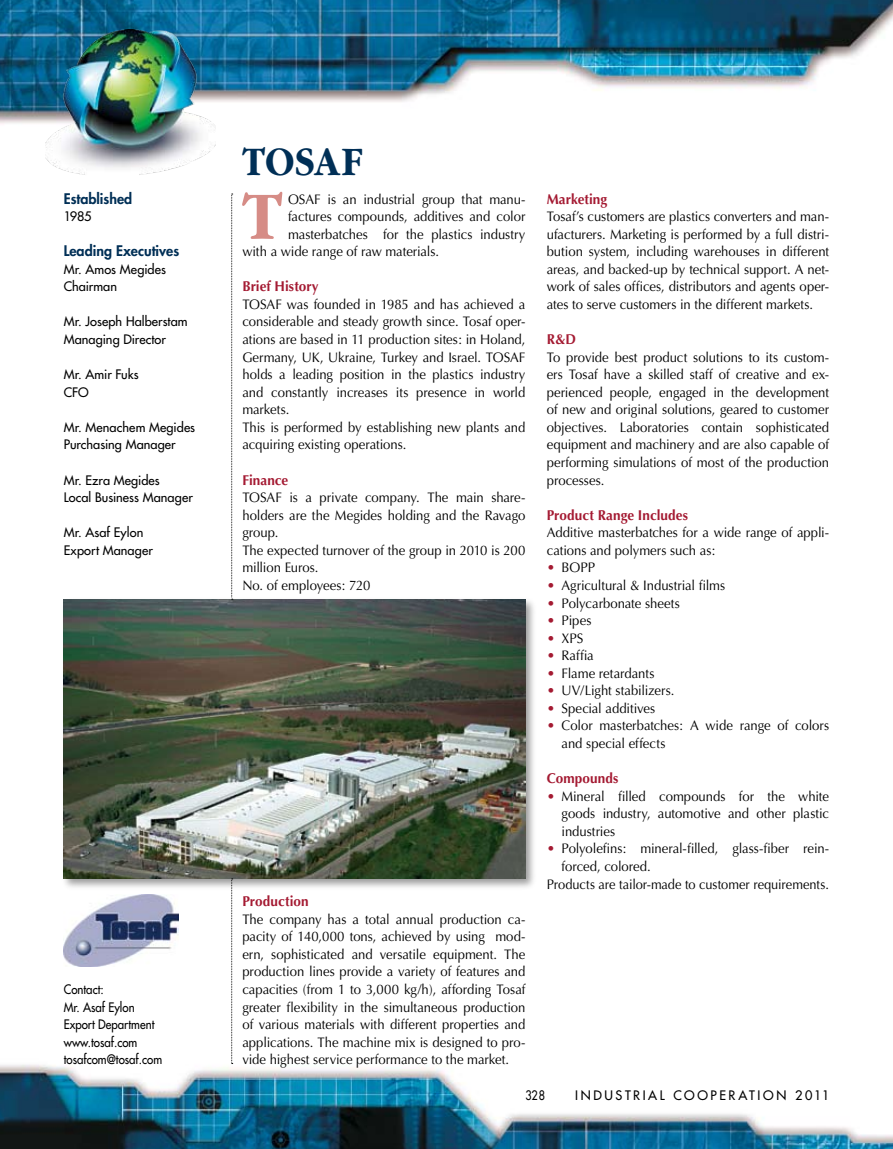
<style>
.page{position:relative;width:893px;height:1149px;background:#fff}
.page>*{position:absolute;margin:0;border:0;box-sizing:border-box;transform-origin:0 0}
.t1{font:700 70.2px "Garamond";color:#d68c86;scale:.95 1}
.t2{font:700 42px "Garamond";letter-spacing:.015em;color:#002f56;scale:.9 1}
.t3{font:700 14.25px "Optima";letter-spacing:.005em;color:#a41a32;scale:.95 1}
.t4{font:800 14.25px "Futura";color:#002f56}
.t5{font:13.8px/17.5px "Optima";letter-spacing:-.005em;color:#000;text-align:justify;scale:.95 1}
.t6{font:13.8px "Optima";letter-spacing:-.005em;color:#000;scale:.93 1}
.t7{font:13.8px/17.5px "Optima";color:#a41a32;text-align:justify}
.t8{font:12.75px/17.5px "Futura";letter-spacing:.005em;color:#000}
.t9{font:12.75px/17.5px "Futura";letter-spacing:.005em;color:#000;scale:.9 1}
.t10{font:12.75px "Futura";letter-spacing:.2em;color:#000}
.t11{font:12.75px "Futura";letter-spacing:.005em;color:#000;scale:.85 1}
</style>
<div class="page">
<img style="left:0;top:1063px;width:893px;height:85px">
<img style="left:0;top:0;width:893px;height:146px">
<img style="left:46px;top:29px;width:170px;height:146px">
<img style="left:64px;top:894px;width:115px;height:72px">
<div style="left:60px;top:596px;width:478px;height:295px;background:#000;opacity:.4"></div>
<img style="left:64px;top:599px;width:461px;height:279px">
<svg style="left:231px;top:878px;width:2px;height:185px"></svg>
<svg style="left:231px;top:193px;width:2px;height:406px"></svg>
<p class="t4" style="left:64px;top:189px;width:70px">Established</p>
<p class="t8" style="left:64px;top:207px;width:29px">1985</p>
<p class="t4" style="left:64px;top:241px;width:117px">Leading Executives</p>
<p class="t8" style="left:64px;top:260px;width:104px">Mr. Amos Megides<br>Chairman</p>
<p class="t8" style="left:64px;top:313px;width:125px">Mr. Joseph Halberstam<br>Managing Director</p>
<p class="t8" style="left:64px;top:365px;width:76px">Mr. Amir Fuks<br>CFO</p>
<p class="t8" style="left:64px;top:418px;width:133px">Mr. Menachem Megides<br>Purchasing Manager</p>
<p class="t8" style="left:64px;top:471px;width:131px">Mr. Ezra Megides<br>Local Business Manager</p>
<p class="t8" style="left:64px;top:523px;width:91px">Mr. Asaf Eylon<br>Export Manager</p>
<p class="t9" style="left:64px;top:980px;width:111px">Contact:<br>Mr. Asaf Eylon<br>Export Department www.tosaf.com tosafcom@tosaf.com</p>
<h2 class="t2" style="left:242px;top:138px;width:135px">TOSAF</h2>
<h1 class="t1" style="left:242px;top:177px;width:44px">T</h1>
<p class="t5" style="left:288px;top:190px;width:251px">OSAF is an industrial group that manu-</p>
<p class="t5" style="left:288px;top:208px;width:251px">factures compounds, additives and color</p>
<p class="t5" style="left:288px;top:225px;width:251px">masterbatches for the plastics industry</p>
<p class="t5" style="left:242px;top:243px;width:209px">with a wide range of raw materials.</p>
<p class="t3" style="left:242px;top:278px;width:82px">Brief History</p>
<p class="t5" style="left:242px;top:295px;width:299px;text-align:left">TOSAF was founded in 1985 and has achieved a considerable and steady growth since. Tosaf oper&shy;ations are based in 11 production sites: in Holand, Germany, UK, Ukraine, Turkey and Israel. TOSAF holds a leading position in the plastics industry and constantly increases its presence in world markets.<br>This is performed by establishing new plants and acquiring existing operations.</p>
<p class="t3" style="left:242px;top:471px;width:50px">Finance</p>
<p class="t5" style="left:242px;top:488px;width:299px;text-align:left">TOSAF is a private company. The main share&shy;holders are the Megides holding and the Ravago group.<br>The expected turnover of the group in 2010 is 200 million Euros.<br>No. of employees: 720</p>
<p class="t3" style="left:242px;top:892px;width:71px">Production</p>
<p class="t5" style="left:242px;top:910px;width:299px">The company has a total annual production ca&shy;pacity of 140,000 tons, achieved by using mod&shy;ern, sophisticated and versatile equipment. The production lines provide a variety of features and capacities (from 1 to 3,000 kg/h), affording Tosaf greater flexibility in the simultaneous production of various materials with different properties and applications. The machine mix is designed to pro&shy;vide highest service performance to the market.</p>
<p class="t3" style="left:547px;top:190px;width:65px">Marketing</p>
<p class="t5" style="left:547px;top:208px;width:299px">Tosaf’s customers are plastics converters and man&shy;ufacturers. Marketing is performed by a full distri&shy;bution system, including warehouses in different areas, and backed-up by technical support. A net&shy;work of sales offices, distributors and agents oper&shy;ates to serve customers in the different markets.</p>
<p class="t3" style="left:547px;top:331px;width:32px">R&amp;D</p>
<p class="t5" style="left:547px;top:348px;width:299px">To provide best product solutions to its custom&shy;ers Tosaf have a skilled staff of creative and ex&shy;perienced people, engaged in the development of new and original solutions, geared to customer objectives. Laboratories contain sophisticated equipment and machinery and are also capable of performing simulations of most of the production processes.</p>
<p class="t3" style="left:547px;top:506px;width:150px">Product Range Includes</p>
<p class="t5" style="left:547px;top:524px;width:299px">Additive masterbatches for a wide range of appli-</p>
<p class="t5" style="left:547px;top:541px;width:179px">cations and polymers such as:</p>
<p class="t5" style="left:562px;top:559px;width:37px">BOPP</p>
<p class="t5" style="left:562px;top:576px;width:174px">Agricultural &amp; Industrial films</p>
<p class="t5" style="left:562px;top:594px;width:126px">Polycarbonate sheets</p>
<p class="t5" style="left:562px;top:611px;width:33px">Pipes</p>
<p class="t5" style="left:562px;top:629px;width:25px">XPS</p>
<p class="t5" style="left:562px;top:646px;width:35px">Raffia</p>
<p class="t5" style="left:562px;top:664px;width:99px">Flame retardants</p>
<p class="t5" style="left:562px;top:682px;width:120px">UV/Light stabilizers.</p>
<p class="t5" style="left:562px;top:699px;width:100px">Special additives</p>
<p class="t5" style="left:562px;top:717px;width:283px">Color masterbatches: A wide range of colors</p>
<p class="t5" style="left:562px;top:734px;width:111px">and special effects</p>
<p class="t3" style="left:547px;top:769px;width:77px">Compounds</p>
<p class="t5" style="left:562px;top:787px;width:283px">Mineral filled compounds for the white</p>
<p class="t5" style="left:562px;top:804px;width:283px">goods industry, automotive and other plastic</p>
<p class="t5" style="left:562px;top:822px;width:58px">industries</p>
<p class="t5" style="left:562px;top:839px;width:283px">Polyolefins: mineral-filled, glass-fiber rein-</p>
<p class="t5" style="left:562px;top:857px;width:95px">forced, colored.</p>
<p class="t6" style="left:547px;top:875px;width:305px">Products are tailor-made to customer requirements.</p>
<p class="t7" style="left:547px;top:559px;width:10px">• • • • • • • • • •</p>
<p class="t7" style="left:547px;top:787px;width:10px">•</p>
<p class="t7" style="left:547px;top:839px;width:10px">•</p>
<p class="t11" style="left:526px;top:1086px;width:25px">328</p>
<p class="t10" style="left:575px;top:1086px;width:256px">INDUSTRIAL COOPERATION 2011</p>
</div>
